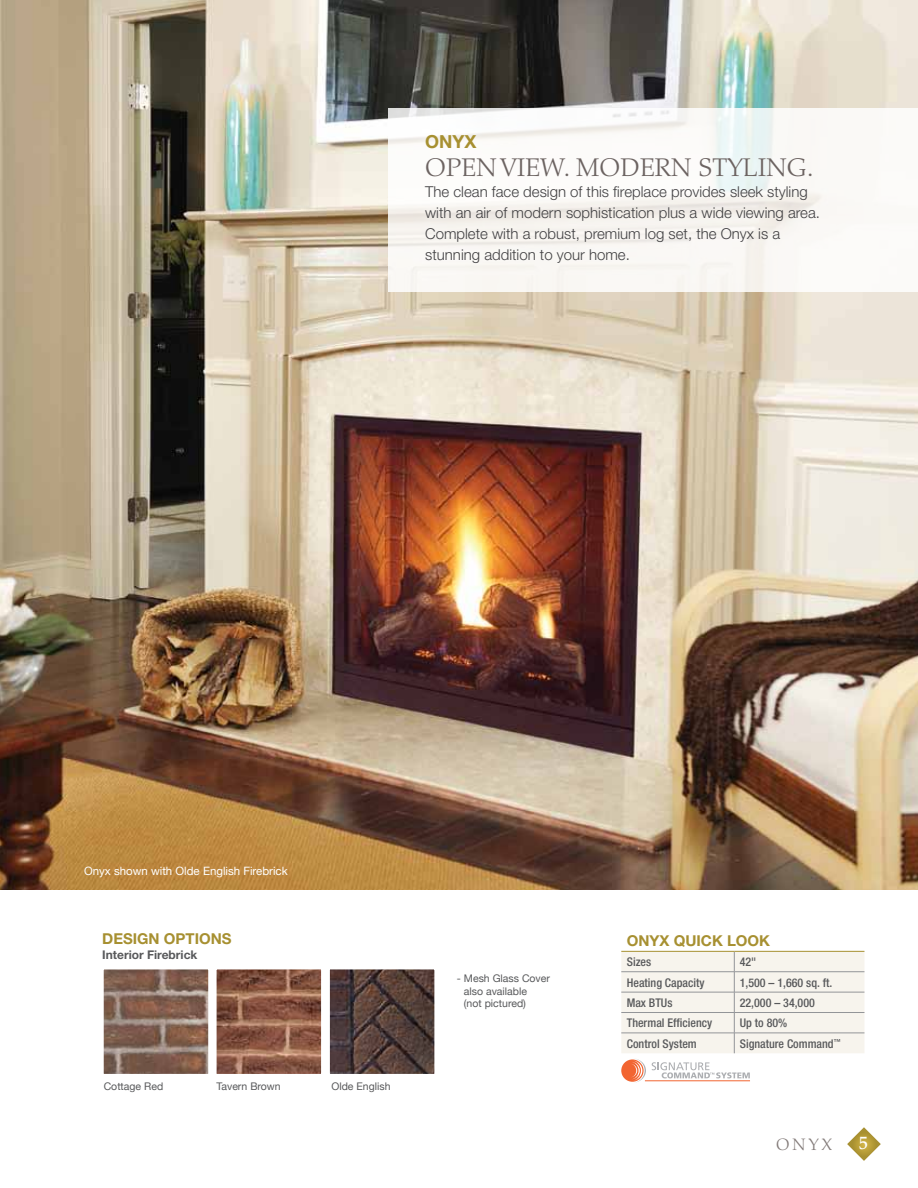
<style>
.page{position:relative;width:918px;height:1188px;background:#fff}
.page>*{position:absolute;margin:0;border:0;box-sizing:border-box;transform-origin:0 0}
.t1{font:300 25.5px "Palatino";color:#6c6361}
.t2{font:700 18px "Helvetica Neue";color:#a79031}
.t3{font:500 18px "Palatino";color:#fff}
.t4{font:300 16.5px "Palatino";color:#827a78}
.t5{font:300 15px/21px "Helvetica Neue";color:#414042}
.t6{font:700 15px "Helvetica Neue";color:#a79031}
.t7{font:500 condensed 12px "Helvetica Neue";color:#58595b}
.t8{font:700 12px "Helvetica Neue";color:#58595b}
.t9{font:11.55px "Helvetica Neue";color:#fff}
.t10{font:10.5px/12.6px "Helvetica Neue";color:#58595b}
</style>
<div class="page">
<img style="left:0;top:0;width:918px;height:889px">
<div style="left:388px;top:108px;width:530px;height:183px;background:#faf9f6"></div>
<svg style="left:413px;top:122px;width:407px;height:151px"></svg>
<svg style="left:103px;top:969px;width:332px;height:105px;background:#7e5f54"></svg>
<svg style="left:621px;top:951px;width:243px;height:132px"></svg>
<hr style="left:645px;top:1080px;width:105px;height:1px;background:#f26531">
<svg style="left:847px;top:1127px;width:34px;height:34px"></svg>
<p class="t2" style="left:425px;top:131px;width:53px">ONYX</p>
<h1 class="t1" style="left:425px;top:153px;width:19px">OPEN</h1>
<h1 class="t1" style="left:500px;top:153px;width:96px">VIEW. MODERN</h1>
<h1 class="t1" style="left:699px;top:153px;width:17px">STYLING</h1>
<h1 class="t1" style="left:807px;top:153px;width:8px">.</h1>
<p class="t5" style="left:425px;top:181px;width:396px">The clean face design of this fireplace provides sleek styling with an air of modern sophistication plus a wide viewing area.<br>Complete with a robust, premium log set, the Onyx is a stunning addition to your home.</p>
<p class="t9" style="left:84px;top:864px;width:205px">Onyx shown with Olde English Firebrick</p>
<p class="t6" style="left:102px;top:930px;width:21px">Design</p>
<p class="t6" style="left:164px;top:930px;width:32px">Options</p>
<p class="t8" style="left:102px;top:947px;width:97px">Interior Firebrick</p>
<p class="t10" style="left:104px;top:1080px;width:61px">Cottage Red</p>
<p class="t10" style="left:217px;top:1080px;width:66px">Tavern Brown</p>
<p class="t10" style="left:331px;top:1080px;width:61px">Olde English</p>
<p class="t10" style="left:464px;top:972px;width:88px;text-indent:-7px">- Mesh Glass Cover also available<br>(not pictured)</p>
<p class="t6" style="left:627px;top:931px;width:145px">ONYX QUICK LOOK</p>
<p class="t7" style="left:627px;top:955px;width:26px">Sizes</p>
<p class="t7" style="left:740px;top:955px;width:18px">42"</p>
<p class="t7" style="left:627px;top:975px;width:79px">Heating Capacity</p>
<p class="t7" style="left:740px;top:975px;width:94px">1,500 – 1,660 sq. ft.</p>
<p class="t7" style="left:627px;top:996px;width:47px">Max BTUs</p>
<p class="t7" style="left:740px;top:996px;width:77px">22,000 – 34,000</p>
<p class="t7" style="left:627px;top:1016px;width:87px">Thermal Efficiency</p>
<p class="t7" style="left:740px;top:1016px;width:49px">Up to 80%</p>
<p class="t7" style="left:627px;top:1036px;width:71px">Control System</p>
<p class="t7" style="left:740px;top:1036px;width:102px">Signature Command<sup>™</sup></p>
<p class="t4" style="left:776px;top:1135px;width:57px">ONYX</p>
<p class="t3" style="left:859px;top:1133px;width:10px">5</p>
</div>
